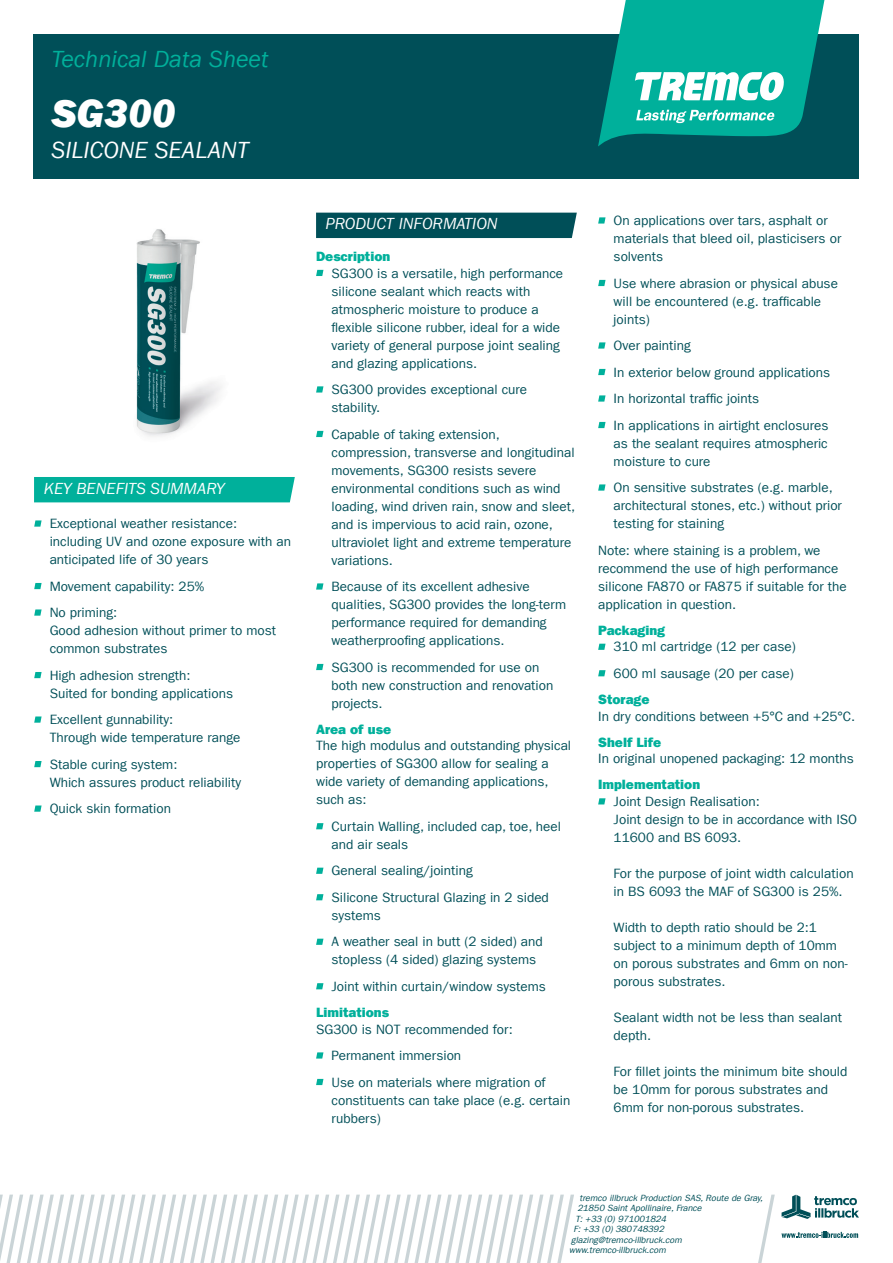
<style>
.page{position:relative;width:893px;height:1263px;background:#fff}
.page>*{position:absolute;margin:0;border:0;box-sizing:border-box;transform-origin:0 0}
.t1{font:italic 800 40.5px "Franklin Gothic LT Com";color:#fff}
.t2{font:italic 24px "Franklin Gothic LT Com";color:#00b09b}
.t3{font:italic 24px "Franklin Gothic LT Com";color:#fff}
.t4{font:italic 16.5px "Franklin Gothic LT Com";color:#fff}
.t5{font:13.5px/18px "Franklin Gothic LT Com";color:#004f58}
.t6{font:800 13.5px "Franklin Gothic LT Com";color:#00b09b}
.t7{font:italic 9px "Franklin Gothic LT Com";color:#004f58}
</style>
<div class="page">
<div style="left:316px;top:213px;width:261px;height:25px;background:#004f58"></div>
<div style="left:34px;top:34px;width:825px;height:145px;background:#004f58"></div>
<div style="left:34px;top:477px;width:261px;height:25px;background:#00b09b"></div>
<svg style="left:34px;top:520px;width:8px;height:7px"></svg>
<svg style="left:34px;top:583px;width:8px;height:6px"></svg>
<svg style="left:34px;top:609px;width:8px;height:7px"></svg>
<svg style="left:34px;top:672px;width:8px;height:6px"></svg>
<svg style="left:34px;top:716px;width:8px;height:7px"></svg>
<svg style="left:34px;top:761px;width:8px;height:6px"></svg>
<svg style="left:34px;top:805px;width:8px;height:7px"></svg>
<svg style="left:316px;top:270px;width:7px;height:6px"></svg>
<svg style="left:316px;top:386px;width:7px;height:7px"></svg>
<svg style="left:316px;top:431px;width:7px;height:6px"></svg>
<svg style="left:316px;top:583px;width:7px;height:7px"></svg>
<svg style="left:316px;top:664px;width:7px;height:6px"></svg>
<svg style="left:316px;top:823px;width:7px;height:6px"></svg>
<svg style="left:316px;top:868px;width:7px;height:6px"></svg>
<svg style="left:316px;top:894px;width:7px;height:6px"></svg>
<svg style="left:316px;top:939px;width:7px;height:6px"></svg>
<svg style="left:316px;top:983px;width:7px;height:6px"></svg>
<svg style="left:316px;top:1052px;width:7px;height:6px"></svg>
<svg style="left:316px;top:1079px;width:7px;height:6px"></svg>
<svg style="left:598px;top:217px;width:7px;height:7px"></svg>
<svg style="left:598px;top:280px;width:7px;height:6px"></svg>
<svg style="left:598px;top:342px;width:7px;height:7px"></svg>
<svg style="left:598px;top:369px;width:7px;height:6px"></svg>
<svg style="left:598px;top:395px;width:7px;height:7px"></svg>
<svg style="left:598px;top:422px;width:7px;height:6px"></svg>
<svg style="left:598px;top:484px;width:7px;height:7px"></svg>
<svg style="left:598px;top:644px;width:7px;height:6px"></svg>
<svg style="left:598px;top:670px;width:7px;height:6px"></svg>
<svg style="left:598px;top:798px;width:7px;height:6px"></svg>
<img style="left:136px;top:229px;width:86px;height:208px">
<svg style="left:598px;top:0;width:226px;height:146px"></svg>
<svg style="left:781px;top:1194px;width:78px;height:25px"></svg>
<svg style="left:781px;top:1232px;width:77px;height:6px"></svg>
<svg style="left:758px;top:1194px;width:17px;height:69px"></svg>
<svg style="left:0;top:1194px;width:574px;height:69px"></svg>
<h2 class="t2" style="left:52px;top:46px;width:218px">Technical Data Sheet</h2>
<h1 class="t1" style="left:52px;top:90px;width:125px">SG300</h1>
<h2 class="t3" style="left:52px;top:137px;width:199px">SILICONE SEALANT</h2>
<p class="t4" style="left:44px;top:479px;width:182px">KEY BENEFITS SUMMARY</p>
<p class="t5" style="left:50px;top:515px;width:243px">Exceptional weather resistance: including UV and ozone exposure with an anticipated life of 30 years</p>
<p class="t5" style="left:50px;top:573px;width:156px;line-height:26.5px">Movement capability: 25%<br>No priming:</p>
<p class="t5" style="left:50px;top:622px;width:228px">Good adhesion without primer to most common substrates</p>
<p class="t5" style="left:50px;top:666px;width:185px">High adhesion strength:<br>Suited for bonding applications</p>
<p class="t5" style="left:50px;top:711px;width:192px">Excellent gunnability:<br>Through wide temperature range</p>
<p class="t5" style="left:50px;top:755px;width:193px">Stable curing system:<br>Which assures product reliability</p>
<p class="t5" style="left:50px;top:800px;width:123px">Quick skin formation</p>
<p class="t4" style="left:326px;top:214px;width:174px">PRODUCT INFORMATION</p>
<p class="t6" style="left:316px;top:248px;width:76px">Description</p>
<p class="t5" style="left:332px;top:264px;width:233px">SG300 is a versatile, high performance silicone sealant which reacts with atmospheric moisture to produce a flexible silicone rubber, ideal for a wide variety of general purpose joint sealing and glazing applications.</p>
<p class="t5" style="left:332px;top:381px;width:197px">SG300 provides exceptional cure stability.</p>
<p class="t5" style="left:332px;top:425px;width:245px">Capable of taking extension, compression, transverse and longitudinal movements, SG300 resists severe environmental conditions such as wind loading, wind driven rain, snow and sleet, and is impervious to acid rain, ozone, ultraviolet light and extreme temperature variations.</p>
<p class="t5" style="left:332px;top:578px;width:236px">Because of its excellent adhesive qualities, SG300 provides the long-term performance required for demanding weatherproofing applications.</p>
<p class="t5" style="left:332px;top:658px;width:223px">SG300 is recommended for use on both new construction and renovation projects.</p>
<p class="t6" style="left:316px;top:721px;width:77px">Area of use</p>
<p class="t5" style="left:316px;top:737px;width:257px">The high modulus and outstanding physical properties of SG300 allow for sealing a wide variety of demanding applications, such as:</p>
<p class="t5" style="left:332px;top:817px;width:231px">Curtain Walling, included cap, toe, heel and air seals</p>
<p class="t5" style="left:332px;top:857px;width:219px;line-height:26.5px">General sealing/jointing<br>Silicone Structural Glazing in 2 sided</p>
<p class="t5" style="left:332px;top:902px;width:213px;line-height:26.5px">systems<br>A weather seal in butt (2 sided) and</p>
<p class="t5" style="left:332px;top:946px;width:216px;line-height:26.5px">stopless (4 sided) glazing systems<br>Joint within curtain/window systems</p>
<p class="t6" style="left:316px;top:1004px;width:74px">Limitations</p>
<p class="t5" style="left:332px;top:1016px;width:216px;line-height:26.5px;text-indent:-15px">SG300 is NOT recommended for:<br>Permanent immersion<br>Use on materials where migration of</p>
<p class="t5" style="left:332px;top:1091px;width:240px">constituents can take place (e.g. certain rubbers)</p>
<p class="t5" style="left:614px;top:212px;width:229px">On applications over tars, asphalt or materials that bleed oil, plasticisers or solvents</p>
<p class="t5" style="left:614px;top:274px;width:226px">Use where abrasion or physical abuse will be encountered (e.g. trafficable joints)</p>
<p class="t5" style="left:614px;top:332px;width:218px;line-height:26.5px">Over painting<br>In exterior below ground applications<br>In horizontal traffic joints<br>In applications in airtight enclosures</p>
<p class="t5" style="left:614px;top:434px;width:216px">as the sealant requires atmospheric moisture to cure</p>
<p class="t5" style="left:614px;top:479px;width:230px">On sensitive substrates (e.g. marble, architectural stones, etc.) without prior testing for staining</p>
<p class="t5" style="left:598px;top:541px;width:250px">Note: where staining is a problem, we recommend the use of high performance silicone FA870 or FA875 if suitable for the application in question.</p>
<p class="t6" style="left:598px;top:622px;width:68px">Packaging</p>
<p class="t5" style="left:614px;top:634px;width:184px;line-height:26.5px">310 ml cartridge (12 per case)<br>600 ml sausage (20 per case)</p>
<p class="t6" style="left:598px;top:691px;width:53px">Storage</p>
<p class="t5" style="left:598px;top:707px;width:259px">In dry conditions between +5°C and +25°C.</p>
<p class="t6" style="left:598px;top:734px;width:65px">Shelf Life</p>
<p class="t5" style="left:598px;top:750px;width:257px">In original unopened packaging: 12 months</p>
<p class="t6" style="left:598px;top:777px;width:104px">Implementation</p>
<p class="t5" style="left:614px;top:792px;width:245px">Joint Design Realisation:<br>Joint design to be in accordance with ISO<br>11600 and BS 6093.</p>
<p class="t5" style="left:614px;top:864px;width:241px">For the purpose of joint width calculation in BS 6093 the MAF of SG300 is 25%.</p>
<p class="t5" style="left:614px;top:918px;width:236px">Width to depth ratio should be 2:1 subject to a minimum depth of 10mm on porous substrates and 6mm on non&shy;porous substrates.</p>
<p class="t5" style="left:614px;top:1008px;width:230px">Sealant width not be less than sealant depth.</p>
<p class="t5" style="left:614px;top:1062px;width:235px">For fillet joints the minimum bite should be 10mm for porous substrates and<br>6mm for non-porous substrates.</p>
<p class="t7" style="left:579px;top:1192px;width:187px">tremco illbruck Production SAS,Route de Gray,</p>
<p class="t7" style="left:577px;top:1203px;width:128px">21850 Saint Apollinaire,France</p>
<p class="t7" style="left:575px;top:1213px;width:94px">T: +33 (0) 971001824</p>
<p class="t7" style="left:573px;top:1224px;width:94px">F: +33 (0) 380748392</p>
<p class="t7" style="left:571px;top:1234px;width:114px">glazing@tremco-illbruck.com</p>
<p class="t7" style="left:569px;top:1245px;width:100px">www.tremco-illbruck.com</p>
</div>
